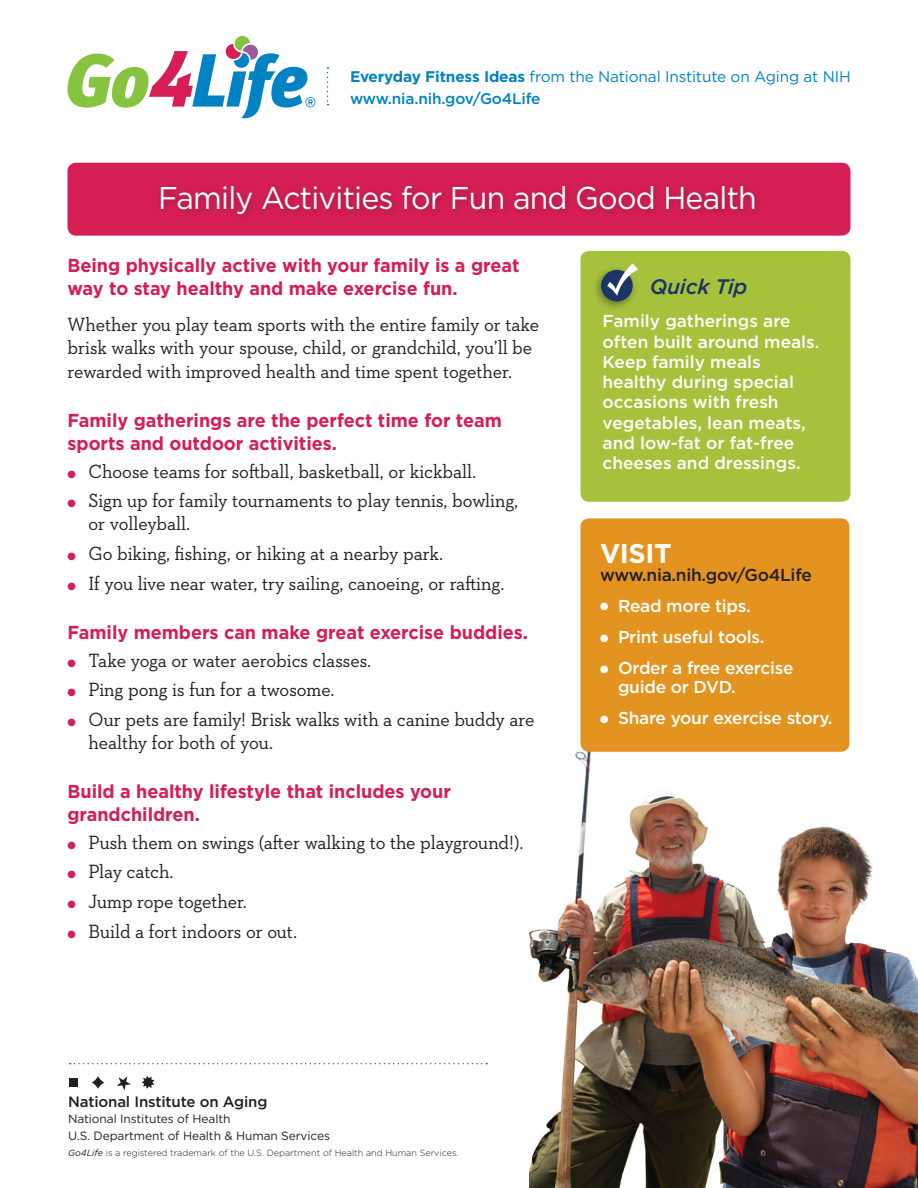
<style>
.page{position:relative;width:918px;height:1188px;background:#fff}
.page>*{position:absolute;margin:0;border:0;box-sizing:border-box;transform-origin:0 0}
.t1{font:31.5px "Gotham";letter-spacing:-.025em;color:#fff;scale:.96 1}
.t2{font:700 27px "Gotham";letter-spacing:-.015em;color:#fff}
.t3{font:italic 500 21px "Gotham";letter-spacing:-.01em;color:#1c3468}
.body_text{font:19.5px/23.4px "Neutraface Slab Text";letter-spacing:-.005em;color:#231f20;scale:.96 1}
.t4{font:700 18.75px/22.5px "Gotham";color:#d41e54;scale:.96 1}
.t5{font:500 17.25px/20.2px "Gotham";color:#fff}
.t6{font:500 17.25px "Gotham";letter-spacing:-.015em;color:#231f20}
.t7{font:15.3px "Gotham";letter-spacing:-.01em;color:#0082c3}
.t8{font:500 15.3px "Gotham";letter-spacing:-.01em;color:#0082c3}
.t9{font:500 15px "Gotham";letter-spacing:-.01em;color:#231f20}
.t10{font:12px/16.5px "Gotham";letter-spacing:-.01em;color:#231f20}
.t11{font:300 9px "Gotham";color:#231f20}
.s1{font-weight:700}
.s2{color:#d41e54}
.s3{font-weight:400;font-style:italic}
</style>
<div class="page">
<img style="left:530px;top:578px;width:388px;height:610px">
<svg style="left:67px;top:36px;width:248px;height:82px"></svg>
<div style="left:580px;top:251px;width:271px;height:251px;background:#a6c23d;border-radius:9px"></div>
<div style="left:592px;top:265px;width:47px;height:47px;background:#231f20;opacity:.5"></div>
<div style="left:601px;top:270px;width:32px;height:31px;background:#1c3468;border-radius:50%"></div>
<svg style="left:607px;top:263px;width:31px;height:33px"></svg>
<div style="left:580px;top:518px;width:269px;height:234px;background:#e3931f;border-radius:9px"></div>
<svg style="left:327px;top:67px;width:1px;height:38px"></svg>
<div style="left:67px;top:163px;width:783px;height:73px;background:#d41e54;border-radius:9px"></div>
<div style="left:156px;top:181px;width:606px;height:40px;background:#231f20;opacity:.3"></div>
<svg style="left:142px;top:1076px;width:12px;height:13px"></svg>
<div style="left:69px;top:1079px;width:8px;height:8px;background:#231f20"></div>
<svg style="left:92px;top:1076px;width:12px;height:13px"></svg>
<svg style="left:117px;top:1076px;width:14px;height:14px"></svg>
<svg style="left:70px;top:1063px;width:417px;height:1px"></svg>
<p class="t7" style="left:350px;top:68px;width:502px"><span class="s1">Everyday Fitness Ideas</span> from the National Institute on Aging at NIH</p>
<p class="t8" style="left:350px;top:90px;width:192px">www.nia.nih.gov/Go4Life</p>
<h1 class="t1" style="left:158px;top:180px;width:625px">Family Activities for Fun and Good Health</h1>
<h2 class="t4" style="left:68px;top:254px;width:472px">Being physically active with your family is a great way to stay healthy and make exercise fun.</h2>
<p class="body_text" style="left:68px;top:312px;width:493px">Whether you play team sports with the entire family or take brisk walks with your spouse, child, or grandchild, you’ll be rewarded with improved health and time spent together.</p>
<h2 class="t4" style="left:68px;top:409px;width:454px">Family gatherings are the perfect time for team sports and outdoor activities.</h2>
<p class="body_text" style="left:68px;top:459px;width:427px"><span class="s2">●</span> Choose teams for softball, basketball, or kickball.</p>
<p class="body_text" style="left:88px;top:489px;width:449px;line-height:22.8px;text-indent:-21px"><span class="s2">●</span> Sign up for family tournaments to play tennis, bowling, or volleyball.</p>
<p class="body_text" style="left:68px;top:541px;width:393px"><span class="s2">●</span> Go biking, fishing, or hiking at a nearby park.</p>
<p class="body_text" style="left:68px;top:571px;width:457px"><span class="s2">●</span> If you live near water, try sailing, canoeing, or rafting.</p>
<h2 class="t4" style="left:68px;top:621px;width:481px">Family members can make great exercise buddies.</h2>
<p class="body_text" style="left:68px;top:648px;width:318px"><span class="s2">●</span> Take yoga or water aerobics classes.</p>
<p class="body_text" style="left:68px;top:678px;width:280px"><span class="s2">●</span> Ping pong is fun for a twosome.</p>
<p class="body_text" style="left:88px;top:708px;width:466px;line-height:22.8px;text-indent:-21px"><span class="s2">●</span> Our pets are family! Brisk walks with a canine buddy are healthy for both of you.</p>
<h2 class="t4" style="left:68px;top:780px;width:401px">Build a healthy lifestyle that includes your grandchildren.</h2>
<p class="body_text" style="left:68px;top:830px;width:477px"><span class="s2">●</span> Push them on swings (after walking to the playground!).</p>
<p class="body_text" style="left:68px;top:860px;width:112px"><span class="s2">●</span> Play catch.</p>
<p class="body_text" style="left:68px;top:889px;width:189px"><span class="s2">●</span> Jump rope together.</p>
<p class="body_text" style="left:68px;top:919px;width:241px"><span class="s2">●</span> Build a fort indoors or out.</p>
<h2 class="t3" style="left:650px;top:274px;width:99px">Quick Tip</h2>
<p class="t5" style="left:603px;top:311px;width:218px">Family gatherings are often built around meals.<br>Keep family meals healthy during special occasions with fresh vegetables, lean meats, and low-fat or fat-free cheeses and dressings.</p>
<h2 class="t2" style="left:600px;top:537px;width:73px">VISIT</h2>
<h2 class="t6" style="left:600px;top:565px;width:213px">www.nia.nih.gov/Go4Life</h2>
<p class="t5" style="left:600px;top:595px;width:152px">● Read more tips.</p>
<p class="t5" style="left:600px;top:627px;width:166px">● Print useful tools.</p>
<p class="t5" style="left:618px;top:659px;width:177px;line-height:18.8px;text-indent:-18px">● Order a free exercise guide or DVD.</p>
<p class="t5" style="left:600px;top:708px;width:234px">● Share your exercise story.</p>
<p class="t9" style="left:68px;top:1093px;width:201px">National Institute on Aging</p>
<p class="t10" style="left:68px;top:1111px;width:263px">National Institutes of Health<br>U.S. Department of Health &amp; Human Services</p>
<p class="t11" style="left:68px;top:1148px;width:392px"><span class="s3">Go4Life</span> is a registered trademark of the U.S. Department of Health and Human Services.</p>
</div>
